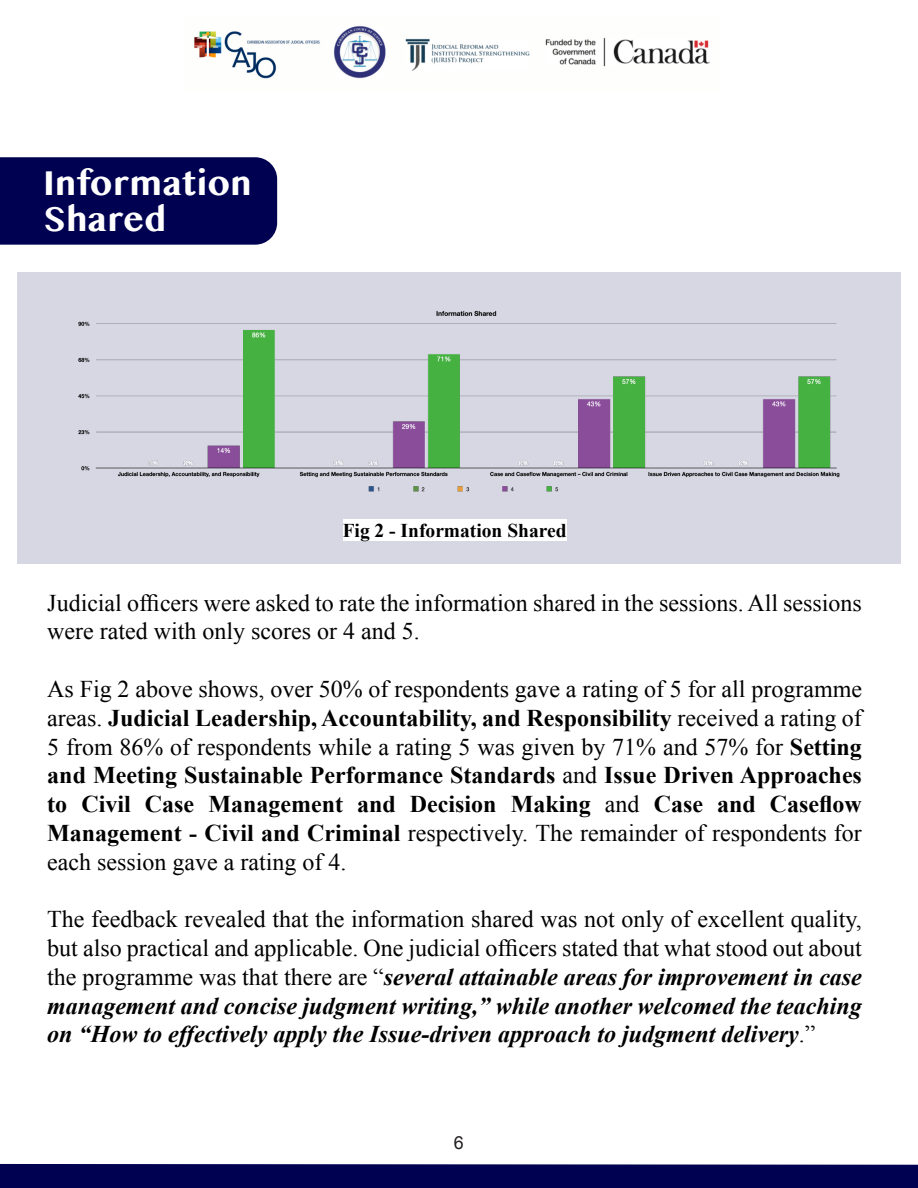
<style>
.page{position:relative;width:918px;height:1188px;background:#fff}
.page>*{position:absolute;margin:0;border:0;box-sizing:border-box;transform-origin:0 0}
.t1{font:700 36px/36px "Gurmukhi MN";color:#fff}
.t2{font:24px/28.8px "Times New Roman";color:#000;text-align:justify}
.t3{font:700 19.5px "Times New Roman";color:#000}
.t4{font:18px "Arial";color:#231f20}
.s1{font-weight:700}
.s2{font-weight:700;font-style:italic}
</style>
<div class="page">
<div style="left:17px;top:272px;width:883px;height:292px;background:#d7d7e3"></div>
<div style="left:0;top:1164px;width:918px;height:24px;background:#000251"></div>
<div style="left:0;top:157px;width:277px;height:88px;background:#000251"></div>
<img style="left:194px;top:26px;width:516px;height:53px">
<div style="left:343px;top:520px;width:224px;height:21px;background:#fff"></div>
<img style="left:78px;top:310px;width:762px;height:181px">
<h1 class="t1" style="left:43px;top:164px;width:210px">Information<br>Shared</h1>
<p class="t3" style="left:343px;top:524px;width:225px">Fig 2 - Information Shared</p>
<p class="t2" style="left:47px;top:591px;width:816px">Judicial officers were asked to rate the information shared in the sessions. All sessions were rated with only scores or 4 and 5.</p>
<p class="t2" style="left:47px;top:677px;width:816px">As Fig 2 above shows, over 50% of respondents gave a rating of 5 for all programme areas. <span class="s1">Judicial Leadership, Accountability, and Responsibility</span> received a rating of 5 from 86% of respondents while a rating 5 was given by 71% and 57% for <span class="s1">Setting and Meeting Sustainable Performance Standards</span> and <span class="s1">Issue Driven Approaches to Civil Case Management and Decision Making</span> and <span class="s1">Case and Caseflow Management - Civil and Criminal</span> respectively. The remainder of respondents for each session gave a rating of 4.</p>
<p class="t2" style="left:47px;top:907px;width:816px">The feedback revealed that the information shared was not only of excellent quality, but also practical and applicable. One judicial officers stated that what stood out about the programme was that there are “<span class="s2">several attainable areas for improvement in case management and concise judgment writing,” while another welcomed the teaching on “How to effectively apply the Issue-driven approach to judgment delivery</span>.”</p>
<p class="t4" style="left:454px;top:1135px;width:12px">6</p>
</div>
